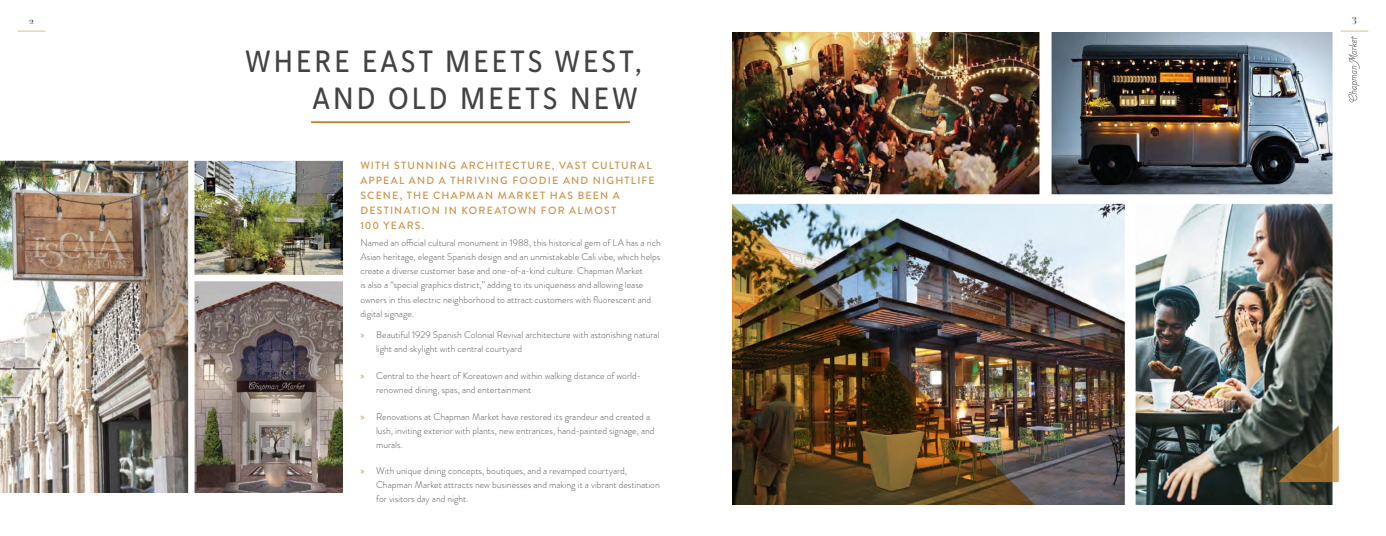
<style>
.page{position:relative;width:1386px;height:536px;background:#fff}
.page>*{position:absolute;margin:0;border:0;box-sizing:border-box;transform-origin:0 0}
.t1{font:30.62px/36.8px "Haboro Soft Con Med";letter-spacing:.1em;color:#434343;text-align:right}
.LA_PV_Body{font:500 10.5px/14.9px "Brandon Grotesque";letter-spacing:.11em;color:#c9944d}
.LA_PV_Body-2{font:300 9.62px/14px "Brandon Grotesque";letter-spacing:-.005em;color:#57585a}
.t2{font:9.62px "Didot";color:#231f20}
.s1{font-family:"Myriad Pro";font-weight:400;color:#c9944d}
</style>
<div class="page">
<img style="left:0;top:160px;width:343px;height:332px">
<img style="left:732px;top:32px;width:600px;height:472px">
<hr style="left:311px;top:121px;width:319px;height:2px;background:#bf812c">
<svg style="left:18px;top:31px;width:27px;height:1px"></svg>
<svg style="left:1341px;top:31px;width:27px;height:71px"></svg>
<svg style="left:1278px;top:425px;width:61px;height:57px;background:#685531"></svg>
<p class="t2" style="left:29px;top:15px;width:6px">2</p>
<p class="t2" style="left:1352px;top:15px;width:7px">3</p>
<p class="t1" style="left:245px;top:43px;width:398px">WHERE EAST MEETS WEST,<br>AND OLD MEETS NEW</p>
<p class="LA_PV_Body" style="left:360px;top:158px;width:296px">WITH STUNNING ARCHITECTURE, VAST CULTURAL APPEAL AND A THRIVING FOODIE AND NIGHTLIFE SCENE, THE CHAPMAN MARKET HAS BEEN A DESTINATION IN KOREATOWN FOR ALMOST<br>100 YEARS.</p>
<p class="LA_PV_Body-2" style="left:360px;top:236px;width:302px">Named an official cultural monument in 1988, this historical gem of LA has a rich Asian heritage, elegant Spanish design and an unmistakable Cali vibe, which helps create a diverse customer base and one-of-a-kind culture. Chapman Market<br>is also a “special graphics district,” adding to its uniqueness and allowing lease owners in this electric neighborhood to attract customers with fluorescent and digital signage.</p>
<p class="LA_PV_Body-2" style="left:376px;top:328px;width:285px;text-indent:-16px"><span class="s1">»</span> Beautiful 1929 Spanish Colonial Revival architecture with astonishing natural light and skylight with central courtyard</p>
<p class="LA_PV_Body-2" style="left:376px;top:368px;width:266px;text-indent:-16px"><span class="s1">»</span> Central to the heart of Koreatown and within walking distance of world&shy;renowned dining, spas, and entertainment</p>
<p class="LA_PV_Body-2" style="left:376px;top:409px;width:280px;text-indent:-16px"><span class="s1">»</span> Renovations at Chapman Market have restored its grandeur and created a lush, inviting exterior with plants, new entrances, hand-painted signage, and murals.</p>
<p class="LA_PV_Body-2" style="left:376px;top:464px;width:285px;text-indent:-16px"><span class="s1">»</span> With unique dining concepts, boutiques, and a revamped courtyard,<br>Chapman Market attracts new businesses and making it a vibrant destination for visitors day and night.</p>
</div>
